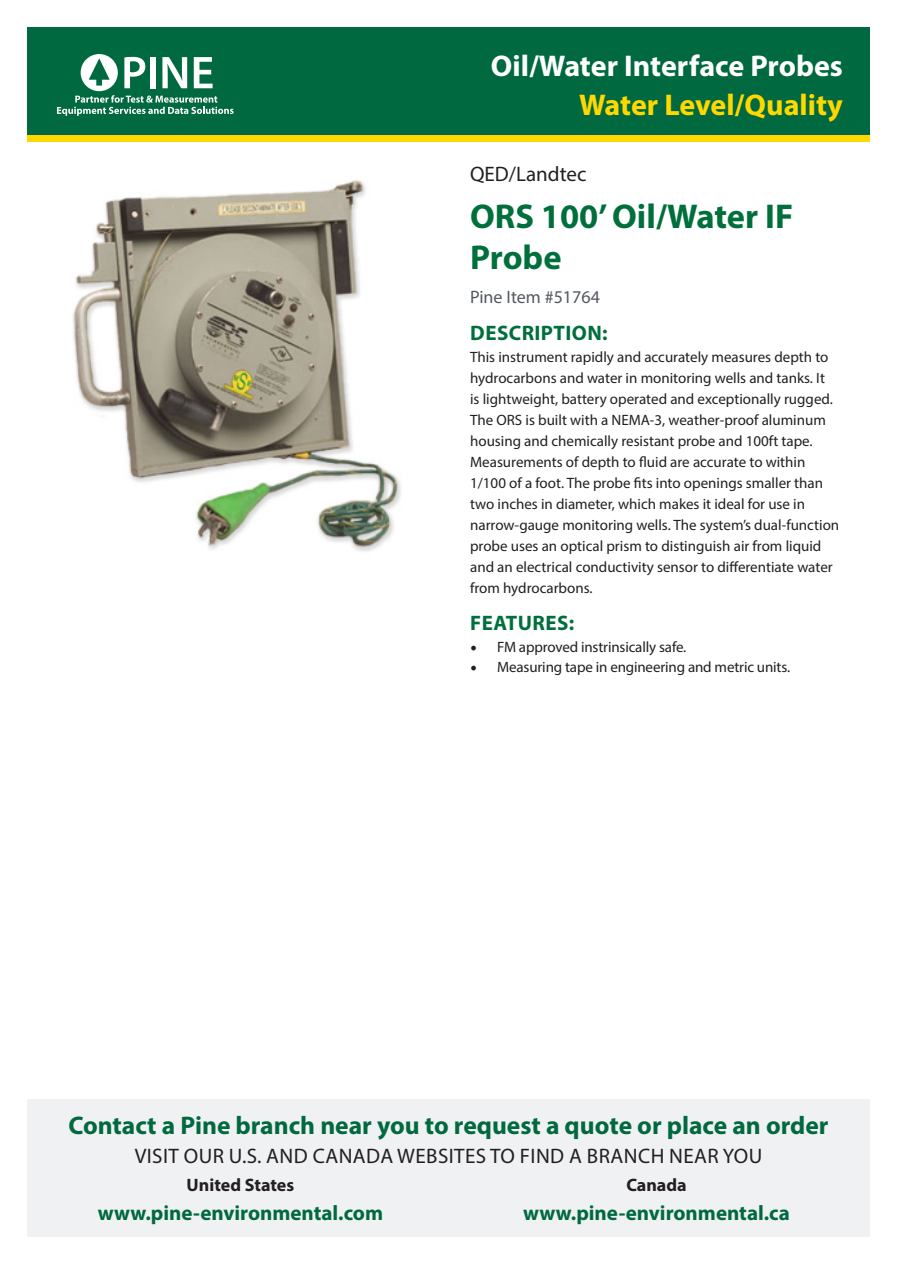
<style>
.page{position:relative;width:897px;height:1264px;background:#fff}
.page>*{position:absolute;margin:0;border:0;box-sizing:border-box;transform-origin:0 0}
.t1{font:700 34.5px/40.5px "Myriad Pro";color:#006f3c}
.t2{font:700 30px "Myriad Pro";color:#fff}
.t3{font:700 30px "Myriad Pro";color:#ffd801}
.t4{font:700 25.5px "Myriad Pro";color:#00693f}
.t5{font:700 21px "Myriad Pro";color:#00693f}
.t6{font:21px "Myriad Pro";letter-spacing:.02em;color:#231f20}
.t7{font:700 21px "Myriad Pro";letter-spacing:.02em;color:#006f3c}
.t8{font:21px "Myriad Pro";color:#231f20}
.t9{font:700 18px "Myriad Pro";color:#231f20}
.t10{font:18px "Myriad Pro";color:#535860}
.t11{font:15px/21px "Myriad Pro";color:#231f20}
.s1{font-family:"Minion Pro";font-size:18px}
</style>
<div class="page">
<div style="left:27px;top:27px;width:842px;height:108px;background:#00693f"></div>
<div style="left:27px;top:135px;width:842px;height:7px;background:#ffd801"></div>
<svg style="left:57px;top:54px;width:176px;height:62px"></svg>
<div style="left:27px;top:1099px;width:842px;height:138px;background:#f0f1f2"></div>
<img style="left:73px;top:180px;width:328px;height:372px">
<p class="t2" style="left:491px;top:47px;width:353px">Oil/Water Interface Probes</p>
<p class="t3" style="left:579px;top:85px;width:265px">Water Level/Quality</p>
<p class="t8" style="left:470px;top:161px;width:118px">QED/Landtec</p>
<p class="t1" style="left:470px;top:195px;width:324px">ORS 100’ Oil/Water IF<br>Probe</p>
<p class="t10" style="left:470px;top:286px;width:131px">Pine Item #51764</p>
<p class="t7" style="left:470px;top:319px;width:139px">DESCRIPTION:</p>
<p class="t11" style="left:470px;top:346px;width:370px">This instrument rapidly and accurately measures depth to hydrocarbons and water in monitoring wells and tanks. It<br>is lightweight, battery operated and exceptionally rugged.<br>The ORS is built with a NEMA-3, weather-proof aluminum housing and chemically resistant probe and 100ft tape.<br>Measurements of depth to fluid are accurate to within 1/100 of a foot. The probe fits into openings smaller than two inches in diameter, which makes it ideal for use in narrow-gauge monitoring wells. The system’s dual-function probe uses an optical prism to distinguish air from liquid and an electrical conductivity sensor to differentiate water from hydrocarbons.</p>
<p class="t7" style="left:470px;top:609px;width:105px">FEATURES:</p>
<p class="t11" style="left:470px;top:636px;width:218px"><span class="s1">•</span> FM approved instrinsically safe.</p>
<p class="t11" style="left:470px;top:656px;width:321px"><span class="s1">•</span> Measuring tape in engineering and metric units.</p>
<p class="t4" style="left:68px;top:1109px;width:761px">Contact a Pine branch near you to request a quote or place an order</p>
<p class="t6" style="left:135px;top:1143px;width:629px">VISIT OUR U.S. AND CANADA WEBSITES TO FIND A BRANCH NEAR YOU</p>
<p class="t9" style="left:187px;top:1173px;width:109px">United States</p>
<p class="t9" style="left:626px;top:1173px;width:62px">Canada</p>
<p class="t5" style="left:98px;top:1199px;width:287px">www.pine-environmental.com</p>
<p class="t5" style="left:523px;top:1199px;width:268px">www.pine-environmental.ca</p>
</div>
